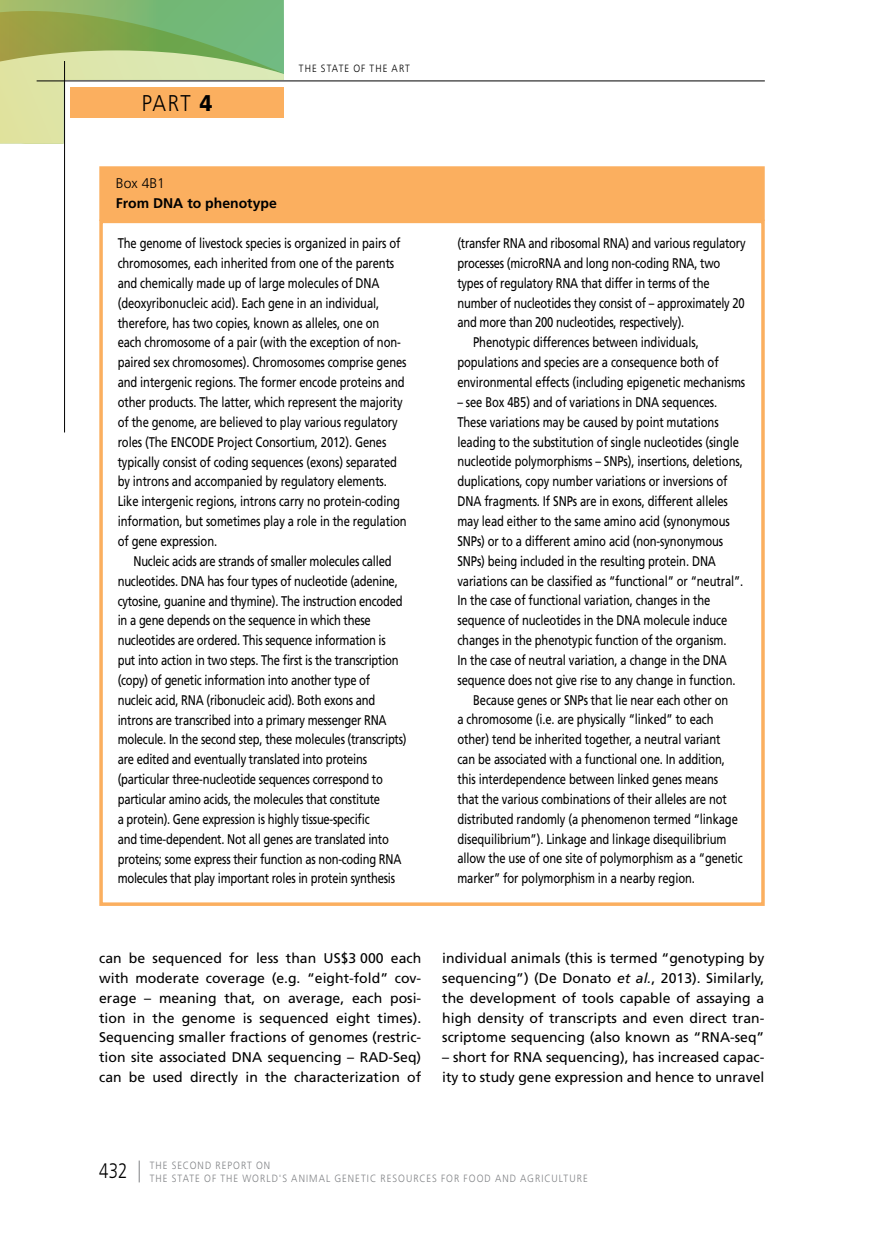
<style>
.page{position:relative;width:874px;height:1241px;background:#fff}
.page>*{position:absolute;margin:0;border:0;box-sizing:border-box;transform-origin:0 0}
.t1{font:300 22.75px "Frutiger LT Std";color:#000;scale:.9 1}
.t2{font:300 21px "Frutiger LT Std";color:#000;scale:.8 1}
.t3{font:14px/19.8px "Frutiger LT Std";letter-spacing:-.01em;color:#000;scale:.8 1}
.t4{font:14px/19.8px "Frutiger LT Std";letter-spacing:-.01em;color:#000;text-align:justify}
.t5{font:700 14px "Frutiger LT Std";color:#000}
.t6{font:300 14px "Frutiger LT Std";color:#000}
.t7{font:300 10.5px/12.2px "Frutiger LT Std";letter-spacing:.11em;color:#808285;scale:.9 1}
.t8{font:300 10.5px "Frutiger LT Std";letter-spacing:.11em;color:#000;scale:.9 1}
.s1{font-weight:900}
.s2{font-style:italic}
</style>
<div class="page">
<svg style="left:0;top:0;width:284px;height:144px"></svg>
<div style="left:70px;top:87px;width:214px;height:31px;background:#fbaf5f"></div>
<hr style="left:37px;top:80px;width:727px;height:1px;background:#000">
<hr style="left:64px;top:61px;width:1px;height:371px;background:#000">
<svg style="left:139px;top:1160px;width:1px;height:22px"></svg>
<div style="left:99px;top:220px;width:665px;height:685px;border:4px solid #fbaf5f"></div>
<div style="left:100px;top:167px;width:663px;height:53px;background:#fbaf5f"></div>
<div style="left:99px;top:166px;width:665px;height:55px;border:2px solid #fbaf5f"></div>
<h1 class="t1" style="left:142px;top:90px;width:80px">PART <span class="s1">4</span></h1>
<p class="t8" style="left:299px;top:62px;width:125px">THE STATE OF THE ART</p>
<p class="t6" style="left:116px;top:176px;width:51px">BOX 4B1</p>
<p class="t5" style="left:116px;top:195px;width:162px">From DNA to phenotype</p>
<p class="t3" style="left:118px;top:233px;width:362px">The genome of livestock species is organized in pairs of chromosomes, each inherited from one of the parents and chemically made up of large molecules of DNA (deoxyribonucleic acid). Each gene in an individual, therefore, has two copies, known as alleles, one on each chromosome of a pair (with the exception of non&shy;paired sex chromosomes). Chromosomes comprise genes and intergenic regions. The former encode proteins and other products. The latter, which represent the majority of the genome, are believed to play various regulatory roles (The ENCODE Project Consortium, 2012). Genes typically consist of coding sequences (exons) separated by introns and accompanied by regulatory elements.<br>Like intergenic regions, introns carry no protein-coding information, but sometimes play a role in the regulation of gene expression.</p>
<p class="t3" style="left:118px;top:551px;width:362px;text-indent:16px">Nucleic acids are strands of smaller molecules called nucleotides. DNA has four types of nucleotide (adenine, cytosine, guanine and thymine). The instruction encoded in a gene depends on the sequence in which these nucleotides are ordered. This sequence information is put into action in two steps. The first is the transcription (copy) of genetic information into another type of nucleic acid, RNA (ribonucleic acid). Both exons and introns are transcribed into a primary messenger RNA molecule. In the second step, these molecules (transcripts) are edited and eventually translated into proteins (particular three-nucleotide sequences correspond to particular amino acids, the molecules that constitute<br>a protein). Gene expression is highly tissue-specific<br>and time-dependent. Not all genes are translated into proteins; some express their function as non-coding RNA molecules that play important roles in protein synthesis</p>
<p class="t3" style="left:457px;top:233px;width:361px">(transfer RNA and ribosomal RNA) and various regulatory</p>
<p class="t3" style="left:457px;top:253px;width:330px">processes (microRNA and long non-coding RNA, two</p>
<p class="t3" style="left:457px;top:273px;width:316px">types of regulatory RNA that differ in terms of the</p>
<p class="t3" style="left:457px;top:293px;width:360px">number of nucleotides they consist of – approximately 20</p>
<p class="t3" style="left:457px;top:313px;width:285px">and more than 200 nucleotides, respectively).</p>
<p class="t3" style="left:473px;top:332px;width:283px">Phenotypic differences between individuals,</p>
<p class="t3" style="left:457px;top:352px;width:328px">populations and species are a consequence both of</p>
<p class="t3" style="left:457px;top:372px;width:361px">environmental effects (including epigenetic mechanisms</p>
<p class="t3" style="left:457px;top:392px;width:326px">– see Box 4B5) and of variations in DNA sequences.</p>
<p class="t3" style="left:457px;top:412px;width:328px">These variations may be caused by point mutations</p>
<p class="t3" style="left:457px;top:432px;width:353px">leading to the substitution of single nucleotides (single</p>
<p class="t3" style="left:457px;top:451px;width:358px">nucleotide polymorphisms – SNPs), insertions, deletions,</p>
<p class="t3" style="left:457px;top:471px;width:339px">duplications, copy number variations or inversions of</p>
<p class="t3" style="left:457px;top:491px;width:339px">DNA fragments. If SNPs are in exons, different alleles</p>
<p class="t3" style="left:457px;top:511px;width:342px">may lead either to the same amino acid (synonymous</p>
<p class="t3" style="left:457px;top:531px;width:334px">SNPs) or to a different amino acid (non-synonymous</p>
<p class="t3" style="left:457px;top:551px;width:324px">SNPs) being included in the resulting protein. DNA</p>
<p class="t3" style="left:457px;top:570px;width:359px">variations can be classified as “functional” or “neutral”.</p>
<p class="t3" style="left:457px;top:590px;width:317px">In the case of functional variation, changes in the</p>
<p class="t3" style="left:457px;top:610px;width:338px">sequence of nucleotides in the DNA molecule induce</p>
<p class="t3" style="left:457px;top:630px;width:338px">changes in the phenotypic function of the organism.</p>
<p class="t3" style="left:457px;top:650px;width:338px">In the case of neutral variation, a change in the DNA</p>
<p class="t3" style="left:457px;top:670px;width:349px">sequence does not give rise to any change in function.</p>
<p class="t3" style="left:473px;top:689px;width:320px">Because genes or SNPs that lie near each other on</p>
<p class="t3" style="left:457px;top:709px;width:321px">a chromosome (i.e. are physically “linked” to each</p>
<p class="t3" style="left:457px;top:729px;width:330px">other) tend be inherited together, a neutral variant</p>
<p class="t3" style="left:457px;top:749px;width:336px">can be associated with a functional one. In addition,</p>
<p class="t3" style="left:457px;top:769px;width:327px">this interdependence between linked genes means</p>
<p class="t3" style="left:457px;top:789px;width:338px">that the various combinations of their alleles are not</p>
<p class="t3" style="left:457px;top:809px;width:352px">distributed randomly (a phenomenon termed “linkage</p>
<p class="t3" style="left:457px;top:828px;width:337px">disequilibrium”). Linkage and linkage disequilibrium</p>
<p class="t3" style="left:457px;top:848px;width:358px">allow the use of one site of polymorphism as a “genetic</p>
<p class="t3" style="left:457px;top:868px;width:298px">marker” for polymorphism in a nearby region.</p>
<p class="t4" style="left:99px;top:948px;width:323px">can be sequenced for less than US$3 000 each with moderate coverage (e.g. “eight-fold” cov&shy;erage – meaning that, on average, each posi&shy;tion in the genome is sequenced eight times).<br>Sequencing smaller fractions of genomes (restric&shy;tion site associated DNA sequencing – RAD-Seq) can be used directly in the characterization of</p>
<p class="t4" style="left:442px;top:948px;width:323px">individual animals (this is termed “genotyping by sequencing”) (De Donato <span class="s2">et al.</span>, 2013). Similarly, the development of tools capable of assaying a high density of transcripts and even direct tran&shy;scriptome sequencing (also known as “RNA-seq”</p>
<p class="t4" style="left:442px;top:1047px;width:323px">– short for RNA sequencing), has increased capac&shy;ity to study gene expression and hence to unravel</p>
<h2 class="t2" style="left:99px;top:1158px;width:37px">432</h2>
<p class="t7" style="left:150px;top:1159px;width:135px;text-indent:22px">SECOND REPORT ON<br>THE STATE OF THE</p>
<p class="t7" style="left:150px;top:1159px;width:8px">THE</p>
<p class="t7" style="left:242px;top:1171px;width:119px">WORLD'S ANIMAL GENET</p>
<p class="t7" style="left:367px;top:1171px;width:23px">IC RESO</p>
<p class="t7" style="left:406px;top:1171px;width:16px">URCES</p>
<p class="t7" style="left:441px;top:1171px;width:34px">FO R FOOD</p>
<p class="t7" style="left:494px;top:1171px;width:9px">AND</p>
<p class="t7" style="left:520px;top:1171px;width:70px">AGRICULTURE</p>
</div>
